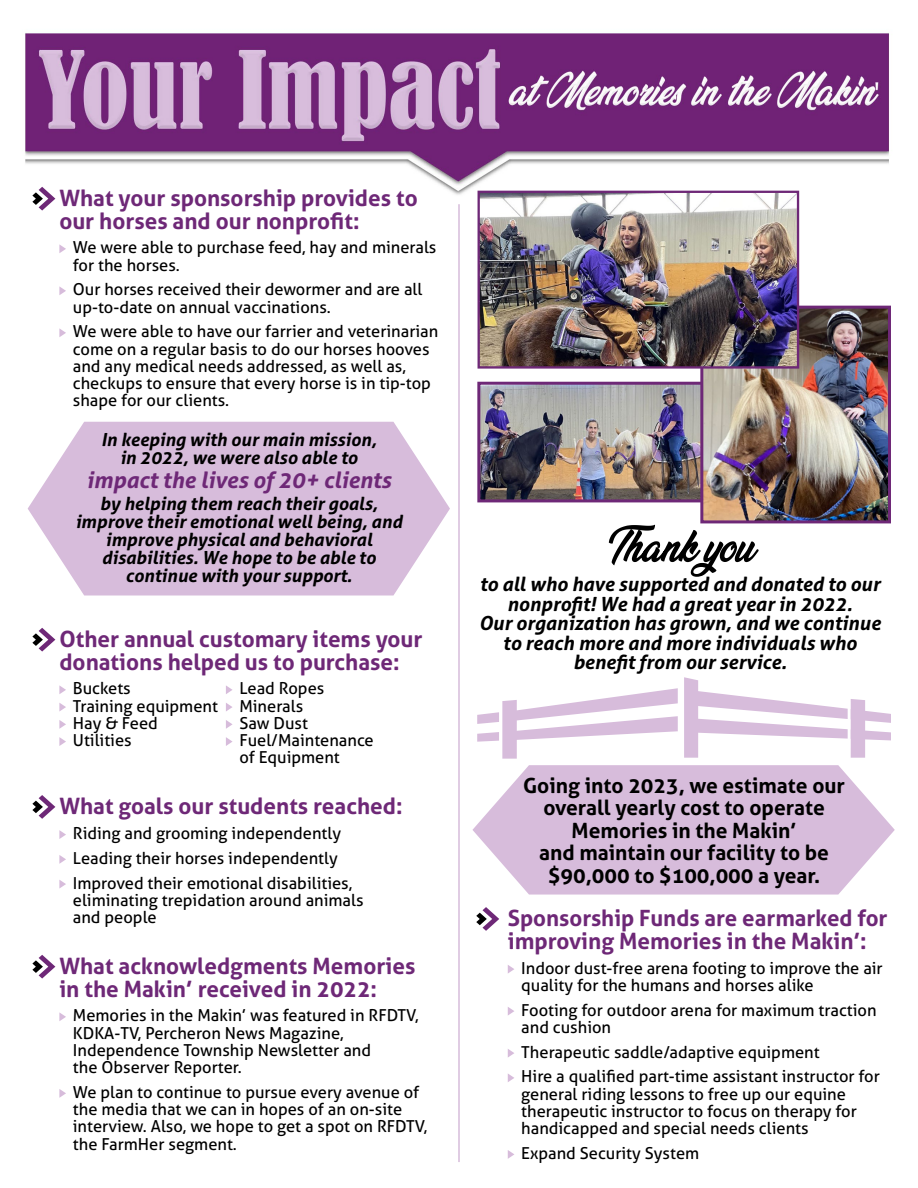
<style>
.page{position:relative;width:918px;height:1188px;background:#fff}
.page>*{position:absolute;margin:0;border:0;box-sizing:border-box;transform-origin:0 0}
.t1{font:700 22.5px/22.5px "Aller";color:#6e2877}
.t2{font:italic 700 22.5px "Aller";color:#6e2877}
.t3{font:700 21px/22.5px "Aller";color:#000;text-align:center}
.t4{font:italic 700 19.5px/19.5px "Aller";color:#000;text-align:center}
.t5{font:italic 700 18px/18px "Aller";color:#000;text-align:center}
.t6{font:16.5px/17.2px "Aller";color:#000}
</style>
<div class="page">
<img style="left:25px;top:33px;width:866px;height:1049px">
<img style="left:481px;top:386px;width:219px;height:112px">
<div style="left:477px;top:382px;width:234px;height:120px;border:3px solid #6e2877"></div>
<img style="left:704px;top:310px;width:183px;height:209px">
<div style="left:700px;top:306px;width:191px;height:217px;border:3px solid #6e2877"></div>
<svg style="left:32px;top:187px;width:23px;height:24px"></svg>
<svg style="left:59px;top:244px;width:7px;height:9px"></svg>
<svg style="left:59px;top:286px;width:7px;height:9px"></svg>
<svg style="left:59px;top:328px;width:7px;height:9px"></svg>
<svg style="left:32px;top:628px;width:23px;height:24px"></svg>
<svg style="left:59px;top:685px;width:7px;height:9px"></svg>
<svg style="left:226px;top:685px;width:7px;height:9px"></svg>
<svg style="left:59px;top:703px;width:7px;height:9px"></svg>
<svg style="left:226px;top:703px;width:7px;height:9px"></svg>
<svg style="left:59px;top:720px;width:7px;height:9px"></svg>
<svg style="left:226px;top:720px;width:7px;height:9px"></svg>
<svg style="left:59px;top:737px;width:7px;height:9px"></svg>
<svg style="left:226px;top:737px;width:7px;height:9px"></svg>
<svg style="left:32px;top:795px;width:23px;height:24px"></svg>
<svg style="left:59px;top:830px;width:7px;height:9px"></svg>
<svg style="left:59px;top:855px;width:7px;height:9px"></svg>
<svg style="left:59px;top:880px;width:7px;height:9px"></svg>
<svg style="left:32px;top:955px;width:23px;height:24px"></svg>
<svg style="left:59px;top:1012px;width:7px;height:9px"></svg>
<svg style="left:59px;top:1089px;width:7px;height:9px"></svg>
<svg style="left:28px;top:422px;width:422px;height:174px;background:#dcc5df"></svg>
<svg style="left:472px;top:765px;width:423px;height:130px;background:#dcc5e0"></svg>
<svg style="left:476px;top:907px;width:23px;height:24px"></svg>
<svg style="left:508px;top:965px;width:6px;height:9px"></svg>
<svg style="left:508px;top:1007px;width:6px;height:9px"></svg>
<svg style="left:508px;top:1049px;width:6px;height:9px"></svg>
<svg style="left:508px;top:1073px;width:6px;height:9px"></svg>
<svg style="left:508px;top:1150px;width:6px;height:9px"></svg>
<hr style="left:458px;top:204px;width:2px;height:958px;background:#d7bcdb">
<svg style="left:477px;top:688px;width:201px;height:71px"></svg>
<svg style="left:684px;top:677px;width:207px;height:81px"></svg>
<svg style="left:609px;top:525px;width:150px;height:52px"></svg>
<img style="left:481px;top:194px;width:315px;height:172px">
<div style="left:478px;top:191px;width:321px;height:178px;border:2px solid #6e2877"></div>
<h1 class="t1" style="left:59px;top:187px;width:360px">What your sponsorship provides to our horses and our nonprofit:</h1>
<p class="t6" style="left:73px;top:239px;width:365px">We were able to purchase feed, hay and minerals for the horses.</p>
<p class="t6" style="left:73px;top:281px;width:351px">Our horses received their dewormer and are all up-to-date on annual vaccinations.</p>
<p class="t6" style="left:73px;top:323px;width:367px">We were able to have our farrier and veterinarian come on a regular basis to do our horses hooves and any medical needs addressed, as well as, checkups to ensure that every horse is in tip-top shape for our clients.</p>
<p class="t5" style="left:101px;top:430px;width:277px">In keeping with our main mission, in 2022, we were also able to</p>
<h1 class="t2" style="left:86px;top:466px;width:306px">impact the lives of 20+ clients</h1>
<p class="t5" style="left:75px;top:495px;width:328px">by helping them reach their goals, improve their emotional well being, and improve physical and behavioral disabilities. We hope to be able to continue with your support.</p>
<h1 class="t1" style="left:59px;top:628px;width:365px">Other annual customary items your donations helped us to purchase:</h1>
<p class="t6" style="left:73px;top:680px;width:59px">Buckets</p>
<p class="t6" style="left:239px;top:680px;width:86px">Lead Ropes</p>
<p class="t6" style="left:73px;top:697px;width:147px">Training equipment</p>
<p class="t6" style="left:239px;top:697px;width:65px">Minerals</p>
<p class="t6" style="left:73px;top:714px;width:86px">Hay &amp; Feed</p>
<p class="t6" style="left:239px;top:714px;width:70px">Saw Dust</p>
<p class="t6" style="left:73px;top:732px;width:60px">Utilities</p>
<p class="t6" style="left:239px;top:732px;width:136px">Fuel/Maintenance of Equipment</p>
<h1 class="t1" style="left:59px;top:795px;width:345px">What goals our students reached:</h1>
<p class="t6" style="left:73px;top:821px;width:281px;line-height:24.8px">Riding and grooming independently<br>Leading their horses independently<br>Improved their emotional disabilities,</p>
<p class="t6" style="left:73px;top:891px;width:292px">eliminating trepidation around animals and people</p>
<h1 class="t1" style="left:59px;top:955px;width:357px">What acknowledgments Memories in the Makin’ received in 2022:</h1>
<p class="t6" style="left:73px;top:1007px;width:347px">Memories in the Makin’ was featured in RFDTV, KDKA-TV, Percheron News Magazine, Independence Township Newsletter and<br>the Observer Reporter.</p>
<p class="t6" style="left:73px;top:1083px;width:356px">We plan to continue to pursue every avenue of the media that we can in hopes of an on-site interview. Also, we hope to get a spot on RFDTV, the FarmHer segment.</p>
<p class="t4" style="left:479px;top:574px;width:403px">to all who have supported and donated to our nonprofit! We had a great year in 2022.<br>Our organization has grown, and we continue to reach more and more individuals who benefit from our service.</p>
<p class="t3" style="left:523px;top:774px;width:323px">Going into 2023, we estimate our overall yearly cost to operate<br>Memories in the Makin’<br>and maintain our facility to be $90,000 to $100,000 a year.</p>
<h1 class="t1" style="left:508px;top:907px;width:381px">Sponsorship Funds are earmarked for improving Memories in the Makin’:</h1>
<p class="t6" style="left:521px;top:959px;width:363px">Indoor dust-free arena footing to improve the air quality for the humans and horses alike</p>
<p class="t6" style="left:521px;top:1001px;width:357px">Footing for outdoor arena for maximum traction and cushion</p>
<p class="t6" style="left:521px;top:1039px;width:360px;line-height:24.8px">Therapeutic saddle/adaptive equipment<br>Hire a qualified part-time assistant instructor for</p>
<p class="t6" style="left:521px;top:1085px;width:337px">general riding lessons to free up our equine therapeutic instructor to focus on therapy for handicapped and special needs clients</p>
<p class="t6" style="left:521px;top:1144px;width:179px">Expand Security System</p>
</div>
